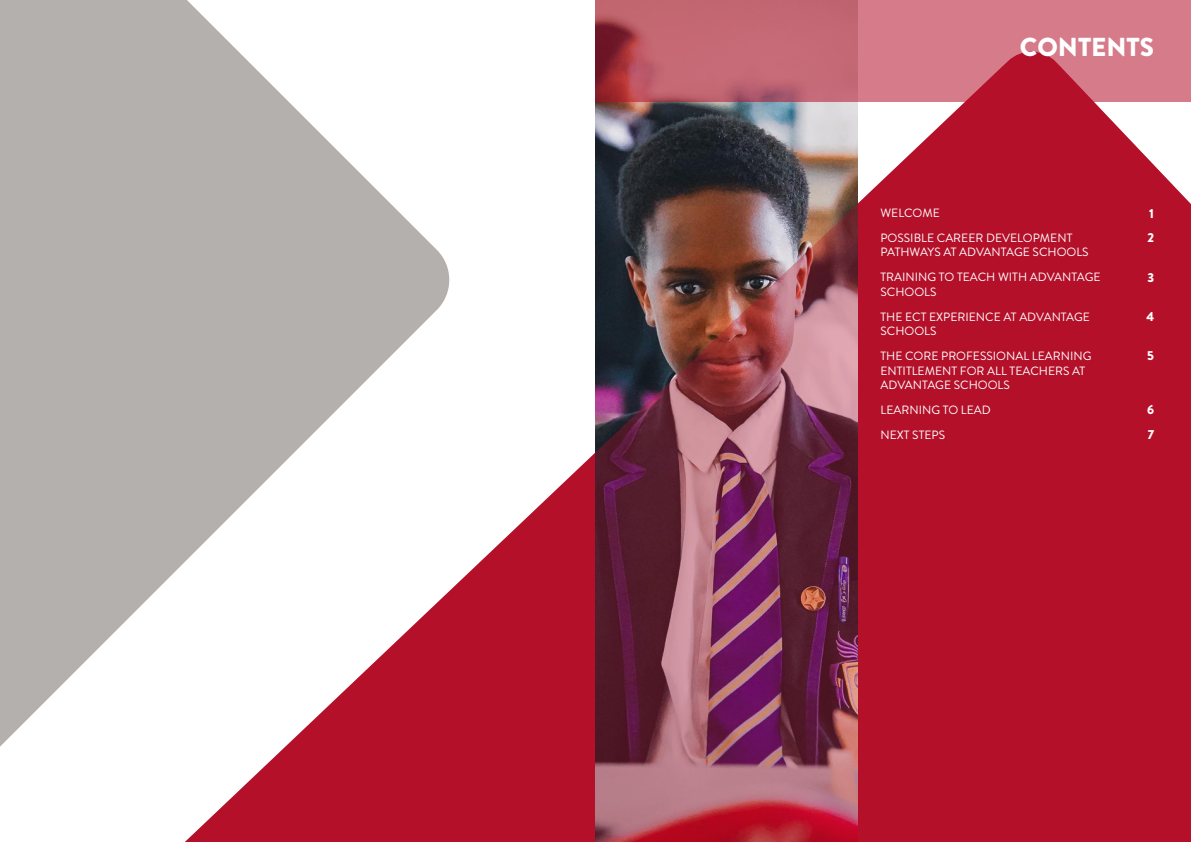
<style>
.page{position:relative;width:1191px;height:842px;background:#fff}
.page>*{position:absolute;margin:0;border:0;box-sizing:border-box;transform-origin:0 0}
.t1{font:900 26px "Brandon Grotesque";color:#fff}
.t2{font:900 13px/24px "Brandon Grotesque";color:#fff}
.t3{font:12px/25px "Brandon Grotesque";color:#fff}
</style>
<div class="page">
<svg style="left:595px;top:0;width:596px;height:51px;background:#ca6f7d"></svg>
<img style="left:185px;top:51px;width:1006px;height:791px">
<svg style="left:0;top:0;width:453px;height:763px;fill:#b3b0ae"></svg>
<h1 class="t1" style="left:1020px;top:28px;width:136px">CONTENTS</h1>
<p class="t3" style="left:880px;top:200px;width:193px">WELCOME<br>POSSIBLE CAREER DEVELOPMENT</p>
<p class="t3" style="left:880px;top:240px;width:221px">PATHWAYS AT ADVANTAGE SCHOOLS<br>TRAINING TO TEACH WITH ADVANTAGE</p>
<p class="t3" style="left:880px;top:279px;width:211px">SCHOOLS<br>THE ECT EXPERIENCE AT ADVANTAGE</p>
<p class="t3" style="left:880px;top:319px;width:212px">SCHOOLS<br>THE CORE PROFESSIONAL LEARNING</p>
<p class="t3" style="left:880px;top:363px;width:206px;line-height:14.4px">ENTITLEMENT FOR ALL TEACHERS AT<br>ADVANTAGE SCHOOLS</p>
<p class="t3" style="left:880px;top:397px;width:112px">LEARNING TO LEAD<br>NEXT STEPS</p>
<p class="t2" style="left:1147px;top:201px;width:8px">1<br>2</p>
<p class="t2" style="left:1147px;top:265px;width:8px">3</p>
<p class="t2" style="left:1146px;top:304px;width:9px">4</p>
<p class="t2" style="left:1147px;top:343px;width:8px">5</p>
<p class="t2" style="left:1147px;top:397px;width:8px;line-height:25px">6<br>7</p>
</div>
